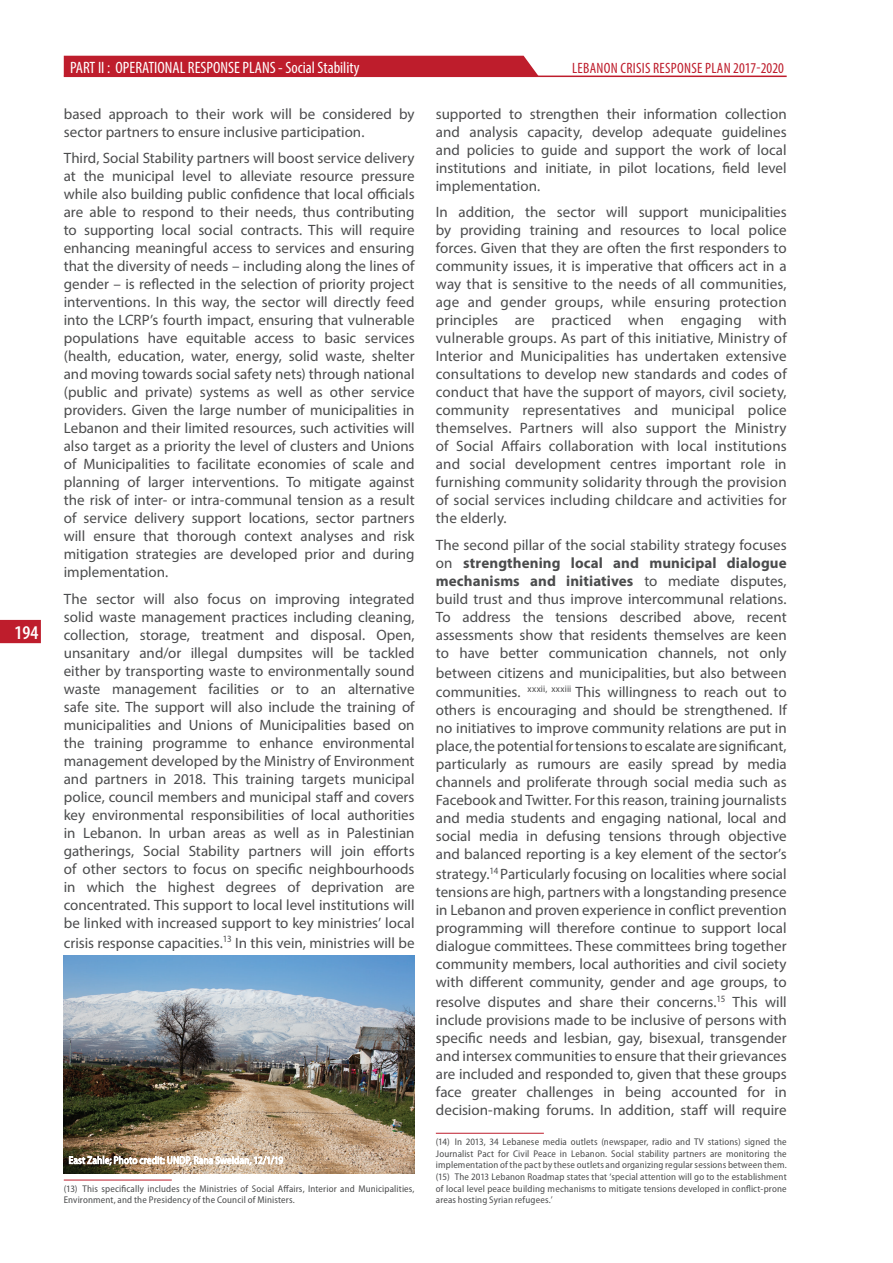
<style>
.page{position:relative;width:893px;height:1263px;background:#fff}
.page>*{position:absolute;margin:0;border:0;box-sizing:border-box;transform-origin:0 0}
.t1{font:600 condensed 19.5px "Myriad Pro";color:#fff}
.t2{font:condensed 16.5px "Myriad Pro";color:#fff}
.t3{font:15px/18px "Myriad Pro";color:#4b4c4d;text-align:justify}
.t4{font:condensed 15px "Myriad Pro";letter-spacing:.02em;color:#be1d2c}
.t5{font:semi-condensed 9.75px/11.7px "Myriad Pro";letter-spacing:.015em;color:#4b4c4d}
.s1{font-weight:700}
</style>
<div class="page">
<div style="left:64px;top:56px;width:475px;height:20px;background:#be1d2c"></div>
<hr style="left:64px;top:76px;width:723px;height:1px;background:#be1d2c">
<div style="left:0;top:620px;width:41px;height:23px;background:#be1d2c"></div>
<hr style="left:64px;top:1180px;width:108px;height:1px;background:#be1d2c">
<hr style="left:436px;top:1133px;width:108px;height:1px;background:#be1d2c">
<img style="left:64px;top:955px;width:351px;height:219px">
<img style="left:69px;top:1154px;width:214px;height:15px">
<h1 class="t1" style="left:14px;top:622px;width:25px">194</h1>
<p class="t2" style="left:70px;top:57px;width:291px">PART II : OPERATIONAL RESPONSE PLANS - Social Stability</p>
<p class="t4" style="left:572px;top:59px;width:213px">LEBANON CRISIS RESPONSE PLAN 2017-2020</p>
<p class="t3" style="left:64px;top:105px;width:352px">based approach to their work will be considered by sector partners to ensure inclusive participation.</p>
<p class="t3" style="left:64px;top:149px;width:352px">Third, Social Stability partners will boost service delivery at the municipal level to alleviate resource pressure while also building public confidence that local officials are able to respond to their needs, thus contributing to supporting local social contracts. This will require enhancing meaningful access to services and ensuring that the diversity of needs – including along the lines of gender – is reflected in the selection of priority project interventions. In this way, the sector will directly feed into the LCRP’s fourth impact, ensuring that vulnerable populations have equitable access to basic services (health, education, water, energy, solid waste, shelter and moving towards social safety nets) through national (public and private) systems as well as other service providers. Given the large number of municipalities in Lebanon and their limited resources, such activities will also target as a priority the level of clusters and Unions of Municipalities to facilitate economies of scale and planning of larger interventions. To mitigate against the risk of inter- or intra-communal tension as a result of service delivery support locations, sector partners will ensure that thorough context analyses and risk mitigation strategies are developed prior and during implementation.</p>
<p class="t3" style="left:64px;top:590px;width:352px">The sector will also focus on improving integrated solid waste management practices including cleaning, collection, storage, treatment and disposal. Open, unsanitary and/or illegal dumpsites will be tackled either by transporting waste to environmentally sound waste management facilities or to an alternative safe site. The support will also include the training of municipalities and Unions of Municipalities based on the training programme to enhance environmental management developed by the Ministry of Environment and partners in 2018. This training targets municipal police, council members and municipal staff and covers key environmental responsibilities of local authorities in Lebanon. In urban areas as well as in Palestinian gatherings, Social Stability partners will join efforts of other sectors to focus on specific neighbourhoods in which the highest degrees of deprivation are concentrated. This support to local level institutions will be linked with increased support to key ministries’ local</p>
<p class="t3" style="left:64px;top:933px;width:352px">crisis response capacities.<sup>13</sup> In this vein, ministries will be</p>
<p class="t5" style="left:64px;top:1183px;width:352px">(13) This specifically includes the Ministries of Social Affairs, Interior and Municipalities,<br>Environment, and the Presidency of the Council of Ministers.</p>
<p class="t3" style="left:436px;top:105px;width:352px">supported to strengthen their information collection and analysis capacity, develop adequate guidelines and policies to guide and support the work of local institutions and initiate, in pilot locations, field level implementation.</p>
<p class="t3" style="left:436px;top:203px;width:352px">In addition, the sector will support municipalities by providing training and resources to local police forces. Given that they are often the first responders to community issues, it is imperative that officers act in a way that is sensitive to the needs of all communities, age and gender groups, while ensuring protection principles are practiced when engaging with vulnerable groups. As part of this initiative, Ministry of Interior and Municipalities has undertaken extensive consultations to develop new standards and codes of conduct that have the support of mayors, civil society, community representatives and municipal police themselves. Partners will also support the Ministry of Social Affairs collaboration with local institutions and social development centres important role in furnishing community solidarity through the provision of social services including childcare and activities for the elderly.</p>
<p class="t3" style="left:436px;top:536px;width:352px">The second pillar of the social stability strategy focuses on <span class="s1">strengthening local and municipal dialogue mechanisms and initiatives</span> to mediate disputes, build trust and thus improve intercommunal relations.<br>To address the tensions described above, recent assessments show that residents themselves are keen to have better communication channels, not only</p>
<p class="t3" style="left:436px;top:662px;width:352px;line-height:19.8px">between citizens and municipalities, but also between communities. <sup>xxxii,</sup> <sup>xxxiii</sup> This willingness to reach out to</p>
<p class="t3" style="left:436px;top:701px;width:352px">others is encouraging and should be strengthened. If no initiatives to improve community relations are put in place, the potential for tensions to escalate are significant, particularly as rumours are easily spread by media channels and proliferate through social media such as Facebook and Twitter. For this reason, training journalists and media students and engaging national, local and social media in defusing tensions through objective and balanced reporting is a key element of the sector’s</p>
<p class="t3" style="left:436px;top:865px;width:352px">strategy.<sup>14</sup> Particularly focusing on localities where social tensions are high, partners with a longstanding presence in Lebanon and proven experience in conflict prevention programming will therefore continue to support local dialogue committees. These committees bring together community members, local authorities and civil society with different community, gender and age groups, to</p>
<p class="t3" style="left:436px;top:993px;width:352px">resolve disputes and share their concerns.<sup>15</sup> This will include provisions made to be inclusive of persons with specific needs and lesbian, gay, bisexual, transgender and intersex communities to ensure that their grievances are included and responded to, given that these groups face greater challenges in being accounted for in decision-making forums. In addition, staff will require</p>
<p class="t5" style="left:436px;top:1136px;width:352px;text-align:justify">(14) In 2013, 34 Lebanese media outlets (newspaper, radio and TV stations) signed the Journalist Pact for Civil Peace in Lebanon. Social stability partners are monitoring the implementation of the pact by these outlets and organizing regular sessions between them. (15) The 2013 Lebanon Roadmap states that ‘special attention will go to the establishment of local level peace building mechanisms to mitigate tensions developed in conflict-prone areas hosting Syrian refugees.’</p>
</div>
